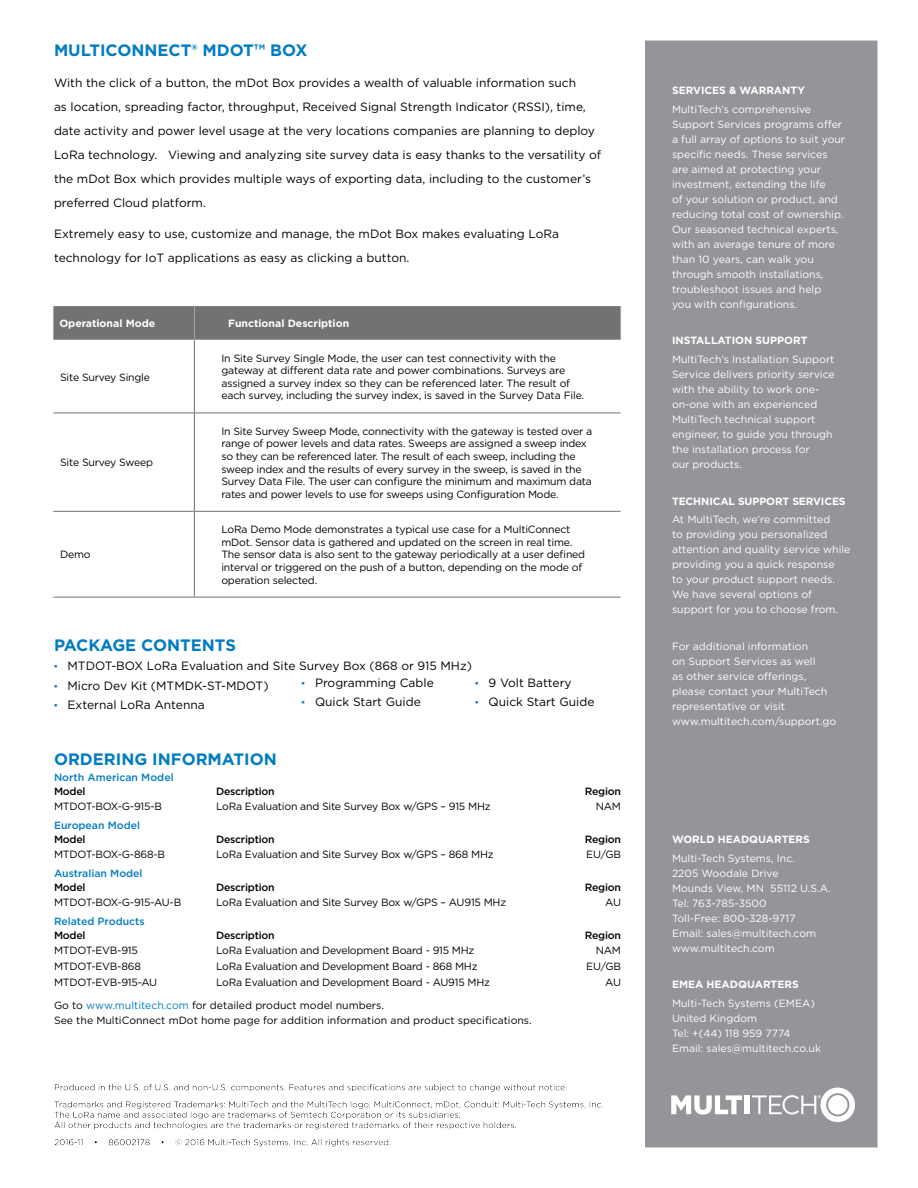
<style>
.page{position:relative;width:918px;height:1188px;background:#fff}
.page>*{position:absolute;margin:0;border:0;box-sizing:border-box;transform-origin:0 0}
.t1{font:700 16.5px "Gotham";color:#007cc3}
.t2{font:12px/24px "Gotham";color:#000}
.t3{font:10.5px/12.6px "Gotham";letter-spacing:-.02em;color:#000}
.t4{font:10.5px/15px "Gotham";color:#fff}
.t5{font:700 10.5px "Gotham";color:#fff}
.t6{font:10.5px/15.3px "Gotham";color:#000}
.t7{font:500 10.5px "Gotham";letter-spacing:-.02em;color:#000}
.t8{font:500 10.5px "Gotham";color:#007cc3}
.s1{font-weight:900;color:#007dc3}
.s2{color:#007dc3}
</style>
<div class="page">
<div style="left:658px;top:54px;width:206px;height:1080px;background:#939598"></div>
<div style="left:645px;top:40px;width:233px;height:1108px;border:27px solid #939598"></div>
<div style="left:52px;top:1025px;width:571px;height:128px;background:#000;opacity:.2"></div>
<svg style="left:671px;top:1095px;width:71px;height:20px"></svg>
<div style="left:744px;top:1095px;width:6px;height:19px;background:#fff"></div>
<svg style="left:752px;top:1088px;width:103px;height:34px"></svg>
<div style="left:53px;top:306px;width:567px;height:34px;background:#717271"></div>
<hr style="left:620px;top:306px;width:1px;height:34px;background:#aba89e">
<hr style="left:194px;top:512px;width:1px;height:85px;background:#717271">
<hr style="left:53px;top:413px;width:141px;height:1px;background:#717271">
<hr style="left:53px;top:511px;width:141px;height:1px;background:#717271">
<hr style="left:53px;top:597px;width:141px;height:1px;background:#717271">
<hr style="left:194px;top:597px;width:427px;height:1px;background:#717271">
<hr style="left:194px;top:306px;width:1px;height:34px;background:#aba89e">
<hr style="left:194px;top:340px;width:1px;height:73px;background:#717271">
<hr style="left:194px;top:413px;width:427px;height:1px;background:#717271">
<hr style="left:194px;top:413px;width:1px;height:98px;background:#717271">
<hr style="left:194px;top:511px;width:427px;height:1px;background:#717271">
<h1 class="t1" style="left:54px;top:39px;width:255px">MULTICONNECT® MDOT™ BOX</h1>
<p class="t2" style="left:54px;top:70px;width:549px">With the click of a button, the mDot Box provides a wealth of valuable information such<br>as location, spreading factor, throughput, Received Signal Strength Indicator (RSSI), time, date activity and power level usage at the very locations companies are planning to deploy LoRa technology. Viewing and analyzing site survey data is easy thanks to the versatility of the mDot Box which provides multiple ways of exporting data, including to the customer’s preferred Cloud platform.</p>
<p class="t2" style="left:54px;top:221px;width:507px">Extremely easy to use, customize and manage, the mDot Box makes evaluating LoRa technology for IoT applications as easy as clicking a button.</p>
<p class="t5" style="left:59px;top:316px;width:97px">Operational Mode</p>
<p class="t5" style="left:228px;top:316px;width:123px">Functional Description</p>
<p class="t3" style="left:60px;top:370px;width:91px">Site Survey Single</p>
<p class="t3" style="left:60px;top:456px;width:94px">Site Survey Sweep</p>
<p class="t3" style="left:60px;top:548px;width:32px">Demo</p>
<p class="t3" style="left:221px;top:351px;width:364px">In Site Survey Single Mode, the user can test connectivity with the gateway at different data rate and power combinations. Surveys are assigned a survey index so they can be referenced later. The result of each survey, including the survey index, is saved in the Survey Data File.</p>
<p class="t3" style="left:221px;top:425px;width:372px">In Site Survey Sweep Mode, connectivity with the gateway is tested over a range of power levels and data rates. Sweeps are assigned a sweep index so they can be referenced later. The result of each sweep, including the sweep index and the results of every survey in the sweep, is saved in the Survey Data File. The user can configure the minimum and maximum data rates and power levels to use for sweeps using Configuration Mode.</p>
<p class="t3" style="left:221px;top:523px;width:365px">LoRa Demo Mode demonstrates a typical use case for a MultiConnect mDot. Sensor data is gathered and updated on the screen in real time.<br>The sensor data is also sent to the gateway periodically at a user defined interval or triggered on the push of a button, depending on the mode of operation selected.</p>
<h1 class="t1" style="left:54px;top:634px;width:183px">PACKAGE CONTENTS</h1>
<p class="t2" style="left:54px;top:656px;width:419px;line-height:19.5px"><span class="s1">·</span> MTDOT-BOX LoRa Evaluation and Site Survey Box (868 or 915 MHz) <span class="s1">·</span> Micro Dev Kit (MTMDK-ST-MDOT)<br><span class="s1">·</span> External LoRa Antenna</p>
<p class="t2" style="left:302px;top:673px;width:134px;line-height:19.5px"><span class="s1">·</span> Programming Cable <span class="s1">·</span> Quick Start Guide</p>
<p class="t2" style="left:475px;top:673px;width:121px;line-height:19.5px"><span class="s1">·</span> 9 Volt Battery<br><span class="s1">·</span> Quick Start Guide</p>
<h1 class="t1" style="left:54px;top:748px;width:224px">ORDERING INFORMATION</h1>
<p class="t8" style="left:54px;top:770px;width:121px">North American Model</p>
<p class="t7" style="left:54px;top:784px;width:33px">Model</p>
<p class="t7" style="left:216px;top:784px;width:60px">Description</p>
<p class="t7" style="left:585px;top:784px;width:38px">Region</p>
<p class="t3" style="left:54px;top:799px;width:110px">MTDOT-BOX-G-915-B</p>
<p class="t3" style="left:216px;top:799px;width:276px">LoRa Evaluation and Site Survey Box w/GPS – 915 MHz</p>
<p class="t3" style="left:596px;top:799px;width:27px">NAM</p>
<p class="t8" style="left:54px;top:818px;width:88px">European Model</p>
<p class="t7" style="left:54px;top:832px;width:33px">Model</p>
<p class="t7" style="left:216px;top:832px;width:60px">Description</p>
<p class="t7" style="left:585px;top:832px;width:38px">Region</p>
<p class="t3" style="left:54px;top:848px;width:113px">MTDOT-BOX-G-868-B</p>
<p class="t3" style="left:216px;top:848px;width:279px">LoRa Evaluation and Site Survey Box w/GPS – 868 MHz</p>
<p class="t3" style="left:586px;top:848px;width:36px">EU/GB</p>
<p class="t8" style="left:54px;top:866px;width:90px">Australian Model</p>
<p class="t7" style="left:54px;top:880px;width:33px">Model</p>
<p class="t7" style="left:216px;top:880px;width:60px">Description</p>
<p class="t7" style="left:585px;top:880px;width:38px">Region</p>
<p class="t3" style="left:54px;top:896px;width:129px">MTDOT-BOX-G-915-AU-B</p>
<p class="t3" style="left:216px;top:896px;width:292px">LoRa Evaluation and Site Survey Box w/GPS – AU915 MHz</p>
<p class="t3" style="left:605px;top:896px;width:17px">AU</p>
<p class="t8" style="left:54px;top:914px;width:92px">Related Products</p>
<p class="t7" style="left:54px;top:929px;width:33px">Model</p>
<p class="t7" style="left:216px;top:929px;width:60px">Description</p>
<p class="t7" style="left:585px;top:929px;width:38px">Region</p>
<p class="t3" style="left:54px;top:944px;width:85px">MTDOT-EVB-915</p>
<p class="t3" style="left:216px;top:944px;width:260px">LoRa Evaluation and Development Board - 915 MHz</p>
<p class="t3" style="left:596px;top:944px;width:27px">NAM</p>
<p class="t3" style="left:54px;top:959px;width:88px">MTDOT-EVB-868</p>
<p class="t3" style="left:216px;top:959px;width:263px">LoRa Evaluation and Development Board - 868 MHz</p>
<p class="t3" style="left:586px;top:959px;width:36px">EU/GB</p>
<p class="t3" style="left:54px;top:975px;width:105px">MTDOT-EVB-915-AU</p>
<p class="t3" style="left:216px;top:975px;width:276px">LoRa Evaluation and Development Board - AU915 MHz</p>
<p class="t3" style="left:605px;top:975px;width:17px">AU</p>
<p class="t6" style="left:54px;top:997px;width:479px">Go to <span class="s2">www.multitech.com</span> for detailed product model numbers.<br>See the MultiConnect mDot home page for addition information and product specifications.</p>
<p class="t5" style="left:672px;top:84px;width:134px">SERVICES &amp; WARRANTY</p>
<p class="t4" style="left:672px;top:101px;width:175px">MultiTech’s comprehensive<br>Support Services programs offer a full array of options to suit your specific needs. These services are aimed at protecting your investment, extending the life<br>of your solution or product, and reducing total cost of ownership.<br>Our seasoned technical experts, with an average tenure of more than 10 years, can walk you through smooth installations, troubleshoot issues and help<br>you with configurations.</p>
<p class="t5" style="left:672px;top:334px;width:137px">INSTALLATION SUPPORT</p>
<p class="t4" style="left:672px;top:351px;width:164px">MultiTech’s Installation Support<br>Service delivers priority service with the ability to work one&shy;on-one with an experienced<br>MultiTech technical support engineer, to guide you through the installation process for<br>our products.</p>
<p class="t5" style="left:672px;top:494px;width:175px">TECHNICAL SUPPORT SERVICES</p>
<p class="t4" style="left:672px;top:512px;width:180px">At MultiTech, we’re committed<br>to providing you personalized attention and quality service while providing you a quick response<br>to your product support needs.<br>We have several options of support for you to choose from.</p>
<p class="t4" style="left:672px;top:638px;width:166px">For additional information<br>on Support Services as well<br>as other service offerings, please contact your MultiTech representative or visit www.multitech.com/support.go</p>
<p class="t5" style="left:672px;top:833px;width:139px">WORLD HEADQUARTERS</p>
<p class="t4" style="left:672px;top:850px;width:160px">Multi-Tech Systems, Inc.<br>2205 Woodale Drive<br>Mounds View, MN 55112 U.S.A.<br>Tel: 763-785-3500<br>Toll-Free: 800-328-9717<br>Email: sales@multitech.com www.multitech.com</p>
<p class="t5" style="left:672px;top:978px;width:128px">EMEA HEADQUARTERS</p>
<p class="t4" style="left:672px;top:995px;width:151px">Multi-Tech Systems (EMEA)<br>United Kingdom<br>Tel: +(44) 118 959 7774<br>Email: sales@multitech.co.uk</p>
</div>
